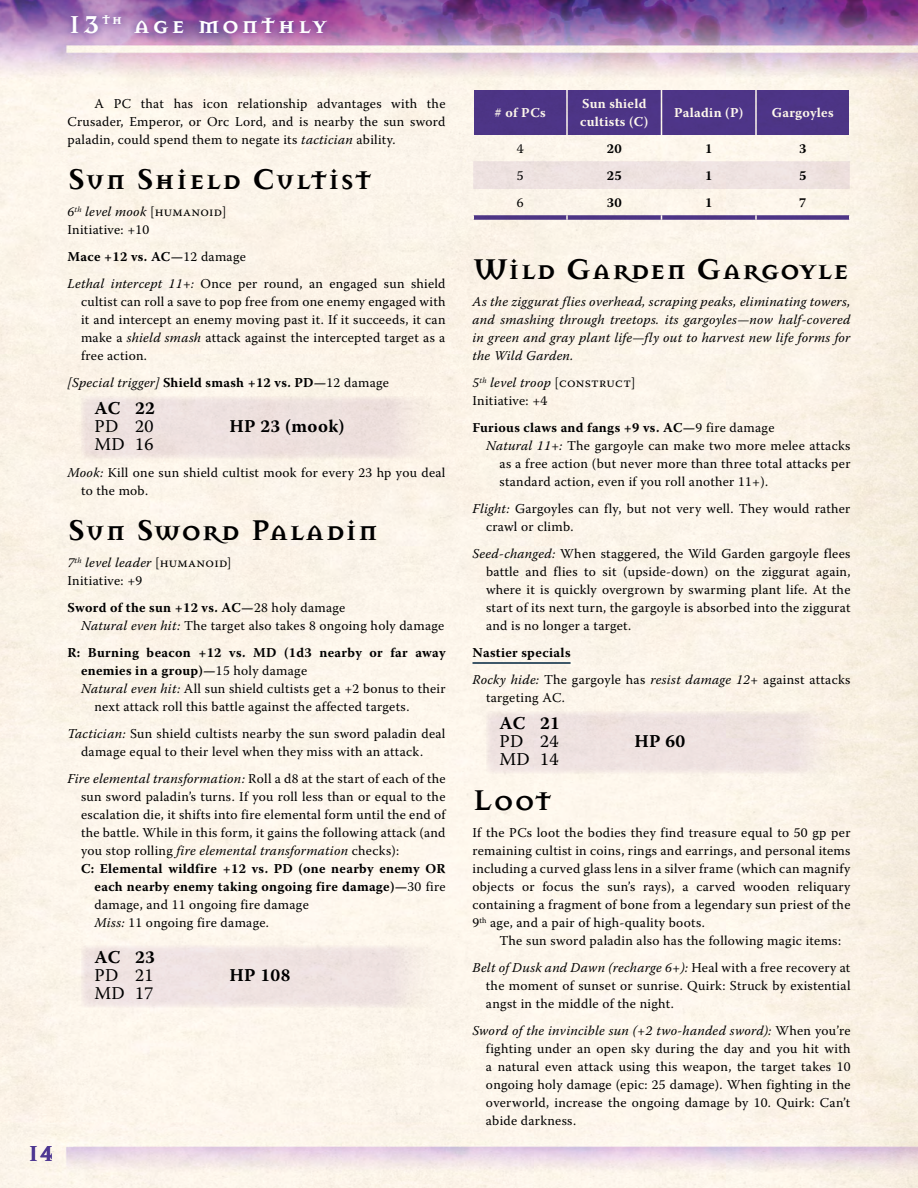
<style>
.page{position:relative;width:918px;height:1188px;background:#fff}
.page>*{position:absolute;margin:0;border:0;box-sizing:border-box;transform-origin:0 0}
.t1{font:700 31.5px "Mason Serif";letter-spacing:.01em;color:#000}
.t2{font:700 27px "Mason Serif";letter-spacing:.09em;color:#fff}
.t3{font:700 24px "Mason Serif";color:#4e3792}
.t4{font:700 18px "Warnock Pro";letter-spacing:.02em;color:#000}
.t5{font:18px "Warnock Pro";letter-spacing:.02em;color:#000}
.t6{font:13.5px/18px "Warnock Pro";letter-spacing:.02em;color:#000}
.t7{font:italic 13.5px/18px "Warnock Pro";letter-spacing:.02em;color:#000;text-align:justify}
.t8{font:700 13.5px "Warnock Pro";letter-spacing:.02em;color:#000}
.t9{font:700 13.5px/18px "Warnock Pro";letter-spacing:.02em;color:#fff}
.s1{font-style:italic}
.s2{font-weight:700}
.s3{font-weight:400;font-style:italic}
.s4{font-weight:400}
.s5{font-style:normal}
</style>
<div class="page">
<img style="left:0;top:0;width:918px;height:1188px">
<svg style="left:64px;top:6px;width:270px;height:36px;background:#9d67aa"></svg>
<hr style="left:472px;top:662px;width:99px;height:2px;background:#01253f">
<svg style="left:473px;top:90px;width:377px;height:130px;background:#a898ba"></svg>
<div style="left:473px;top:161px;width:377px;height:28px;background:#efe2e1"></div>
<hr style="left:472px;top:90px;width:2px;height:45px;background:#fff">
<hr style="left:566px;top:90px;width:2px;height:45px;background:#fff">
<hr style="left:661px;top:90px;width:1px;height:45px;background:#fff">
<hr style="left:755px;top:90px;width:2px;height:45px;background:#fff">
<hr style="left:849px;top:90px;width:1px;height:45px;background:#fff">
<div style="left:81px;top:396px;width:365px;height:63px;background:linear-gradient(to right,#ecdfde,#f2e6e0)"></div>
<div style="left:486px;top:711px;width:364px;height:63px;background:#efe3e1"></div>
<div style="left:81px;top:945px;width:365px;height:63px;background:linear-gradient(to right,#eee1e2,#f3e8e3)"></div>
<h2 class="t2" style="left:68px;top:9px;width:261px">13<sup>th</sup> age monthly</h2>
<p class="t6" style="left:68px;top:94px;width:380px;text-align:justify;text-indent:27px">A PC that has icon relationship advantages with the Crusader, Emperor, or Orc Lord, and is nearby the sun sword paladin, could spend them to negate its <span class="s1">tactician</span> ability.</p>
<h1 class="t1" style="left:68px;top:161px;width:305px">Sun Shield Cultist</h1>
<p class="t6" style="left:68px;top:202px;width:161px"><span class="s1">6</span><sup>th</sup> <span class="s1">level mook</span> [humanoid]<br>Initiative: +10</p>
<p class="t6" style="left:68px;top:243px;width:380px;line-height:27px"><span class="s2">Mace +12 vs. AC—</span>12 damage<br><span class="s1">Lethal intercept 11+:</span> Once per round, an engaged sun shield</p>
<p class="t6" style="left:81px;top:292px;width:366px;text-align:justify">cultist can roll a save to pop free from one enemy engaged with it and intercept an enemy moving past it. If it succeeds, it can make a <span class="s1">shield smash</span> attack against the intercepted target as a free action.</p>
<p class="t8" style="left:68px;top:374px;width:323px"><span class="s3">[Special trigger]</span> Shield smash +12 vs. PD—<span class="s4">12 damage</span></p>
<h3 class="t4" style="left:94px;top:397px;width:62px">AC 22</h3>
<h3 class="t5" style="left:94px;top:415px;width:60px">PD 20</h3>
<h3 class="t4" style="left:230px;top:415px;width:117px">HP 23 (mook)</h3>
<h3 class="t5" style="left:94px;top:433px;width:60px">MD 16</h3>
<p class="t6" style="left:81px;top:463px;width:366px;text-indent:-14px"><span class="s1">Mook:</span> Kill one sun shield cultist mook for every 23 hp you deal to the mob.</p>
<h1 class="t1" style="left:68px;top:512px;width:312px">Sun Sword Paladin</h1>
<p class="t6" style="left:68px;top:553px;width:166px"><span class="s1">7</span><sup>th</sup> <span class="s1">level leader</span> [humanoid]<br>Initiative: +9</p>
<p class="t6" style="left:81px;top:598px;width:365px;text-indent:-14px"><span class="s2">Sword of the sun +12 vs. AC—</span>28 holy damage<br><span class="s1">Natural even hit:</span> The target also takes 8 ongoing holy damage</p>
<p class="t8" style="left:68px;top:644px;width:380px">R: Burning beacon +12 vs. MD (1d3 nearby or far away</p>
<p class="t8" style="left:81px;top:662px;width:228px">enemies in a group)—<span class="s4">15 holy damage</span></p>
<p class="t6" style="left:81px;top:679px;width:366px"><span class="s1">Natural even hit:</span> All sun shield cultists get a +2 bonus to their</p>
<p class="t6" style="left:95px;top:697px;width:317px">next attack roll this battle against the affected targets.</p>
<p class="t6" style="left:81px;top:724px;width:366px;text-indent:-14px"><span class="s1">Tactician:</span> Sun shield cultists nearby the sun sword paladin deal damage equal to their level when they miss with an attack.</p>
<p class="t7" style="left:68px;top:769px;width:380px">Fire elemental transformation: <span class="s5">Roll a d8 at the start of each of the</span></p>
<p class="t6" style="left:81px;top:787px;width:366px">sun sword paladin’s turns. If you roll less than or equal to the</p>
<p class="t6" style="left:81px;top:805px;width:367px">escalation die, it shifts into fire elemental form until the end of</p>
<p class="t6" style="left:81px;top:823px;width:366px">the battle. While in this form, it gains the following attack (and</p>
<p class="t7" style="left:81px;top:841px;width:320px"><span class="s5">you stop rolling</span> fire elemental transformation <span class="s5">checks):</span></p>
<p class="t8" style="left:81px;top:860px;width:366px">C: Elemental wildfire +12 vs. PD (one nearby enemy OR</p>
<p class="t8" style="left:95px;top:878px;width:352px">each nearby enemy taking ongoing fire damage)—<span class="s4">30 fire</span></p>
<p class="t6" style="left:95px;top:895px;width:216px">damage, and 11 ongoing fire damage</p>
<p class="t6" style="left:95px;top:913px;width:176px"><span class="s1">Miss:</span> 11 ongoing fire damage.</p>
<h3 class="t4" style="left:94px;top:946px;width:62px">AC 23</h3>
<h3 class="t5" style="left:94px;top:964px;width:60px">PD 21</h3>
<h3 class="t4" style="left:230px;top:964px;width:62px">HP 108</h3>
<h3 class="t5" style="left:94px;top:982px;width:60px">MD 17</h3>
<h3 class="t3" style="left:27px;top:1139px;width:28px">14</h3>
<p class="t9" style="left:495px;top:103px;width:53px"># of PCs</p>
<p class="t9" style="left:580px;top:94px;width:70px">Sun shield cultists (C)</p>
<p class="t9" style="left:674px;top:103px;width:71px">Paladin (P)</p>
<p class="t9" style="left:772px;top:103px;width:63px">Gargoyles</p>
<p class="t6" style="left:517px;top:139px;width:8px">4</p>
<p class="t8" style="left:607px;top:140px;width:16px">20</p>
<p class="t8" style="left:705px;top:140px;width:9px">1</p>
<p class="t8" style="left:799px;top:140px;width:9px">3</p>
<p class="t6" style="left:517px;top:166px;width:8px">5</p>
<p class="t8" style="left:607px;top:167px;width:16px">25</p>
<p class="t8" style="left:705px;top:167px;width:9px">1</p>
<p class="t8" style="left:799px;top:167px;width:9px">5</p>
<p class="t6" style="left:517px;top:193px;width:8px">6</p>
<p class="t8" style="left:607px;top:194px;width:16px">30</p>
<p class="t8" style="left:705px;top:194px;width:9px">1</p>
<p class="t8" style="left:799px;top:194px;width:9px">7</p>
<h1 class="t1" style="left:472px;top:251px;width:378px">Wild Garden Gargoyle</h1>
<p class="t7" style="left:472px;top:292px;width:380px">As the ziggurat flies overhead, scraping peaks, eliminating towers, and smashing through treetops. its gargoyles—now half-covered in green and gray plant life—fly out to harvest new life forms for the Wild Garden.</p>
<p class="t6" style="left:472px;top:373px;width:165px"><span class="s1">5</span><sup>th</sup> <span class="s1">level troop</span> [construct]<br>Initiative: +4</p>
<p class="t8" style="left:473px;top:419px;width:304px">Furious claws and fangs +9 vs. AC—<span class="s4">9 fire damage</span></p>
<p class="t6" style="left:486px;top:436px;width:366px"><span class="s1">Natural 11+:</span> The gargoyle can make two more melee attacks</p>
<p class="t6" style="left:500px;top:454px;width:353px">as a free action (but never more than three total attacks per</p>
<p class="t6" style="left:500px;top:472px;width:270px">standard action, even if you roll another 11+).</p>
<p class="t6" style="left:486px;top:499px;width:366px;text-indent:-14px"><span class="s1">Flight:</span> Gargoyles can fly, but not very well. They would rather crawl or climb.</p>
<p class="t6" style="left:486px;top:544px;width:366px;text-align:justify;text-indent:-14px"><span class="s1">Seed-changed:</span> When staggered, the Wild Garden gargoyle flees battle and flies to sit (upside-down) on the ziggurat again, where it is quickly overgrown by swarming plant life. At the start of its next turn, the gargoyle is absorbed into the ziggurat and is no longer a target.</p>
<p class="t6" style="left:473px;top:639px;width:380px;line-height:27px"><span class="s2">Nastier specials<br></span><span class="s1">Rocky hide:</span> The gargoyle has <span class="s1">resist damage 12+</span> against attacks</p>
<p class="t6" style="left:486px;top:688px;width:80px">targeting AC.</p>
<h3 class="t4" style="left:500px;top:712px;width:62px">AC 21</h3>
<h3 class="t5" style="left:500px;top:730px;width:60px">PD 24</h3>
<h3 class="t4" style="left:634px;top:730px;width:52px">HP 60</h3>
<h3 class="t5" style="left:500px;top:748px;width:60px">MD 14</h3>
<h1 class="t1" style="left:472px;top:782px;width:81px">Loot</h1>
<p class="t6" style="left:472px;top:823px;width:380px;text-align:justify">If the PCs loot the bodies they find treasure equal to 50 gp per remaining cultist in coins, rings and earrings, and personal items including a curved glass lens in a silver frame (which can magnify objects or focus the sun’s rays), a carved wooden reliquary containing a fragment of bone from a legendary sun priest of the 9<sup>th</sup> age, and a pair of high-quality boots.</p>
<p class="t6" style="left:472px;top:927px;width:379px;line-height:27px;text-indent:27px">The sun sword paladin also has the following magic items:<br><span class="s1">Belt of Dusk and Dawn (recharge 6+):</span> Heal with a free recovery at</p>
<p class="t6" style="left:486px;top:976px;width:366px">the moment of sunset or sunrise. Quirk: Struck by existential angst in the middle of the night.</p>
<p class="t6" style="left:486px;top:1021px;width:366px;text-align:justify;text-indent:-14px"><span class="s1">Sword of the invincible sun (+2 two-handed sword):</span> When you’re fighting under an open sky during the day and you hit with a natural even attack using this weapon, the target takes 10 ongoing holy damage (epic: 25 damage). When fighting in the overworld, increase the ongoing damage by 10. Quirk: Can’t abide darkness.</p>
</div>
